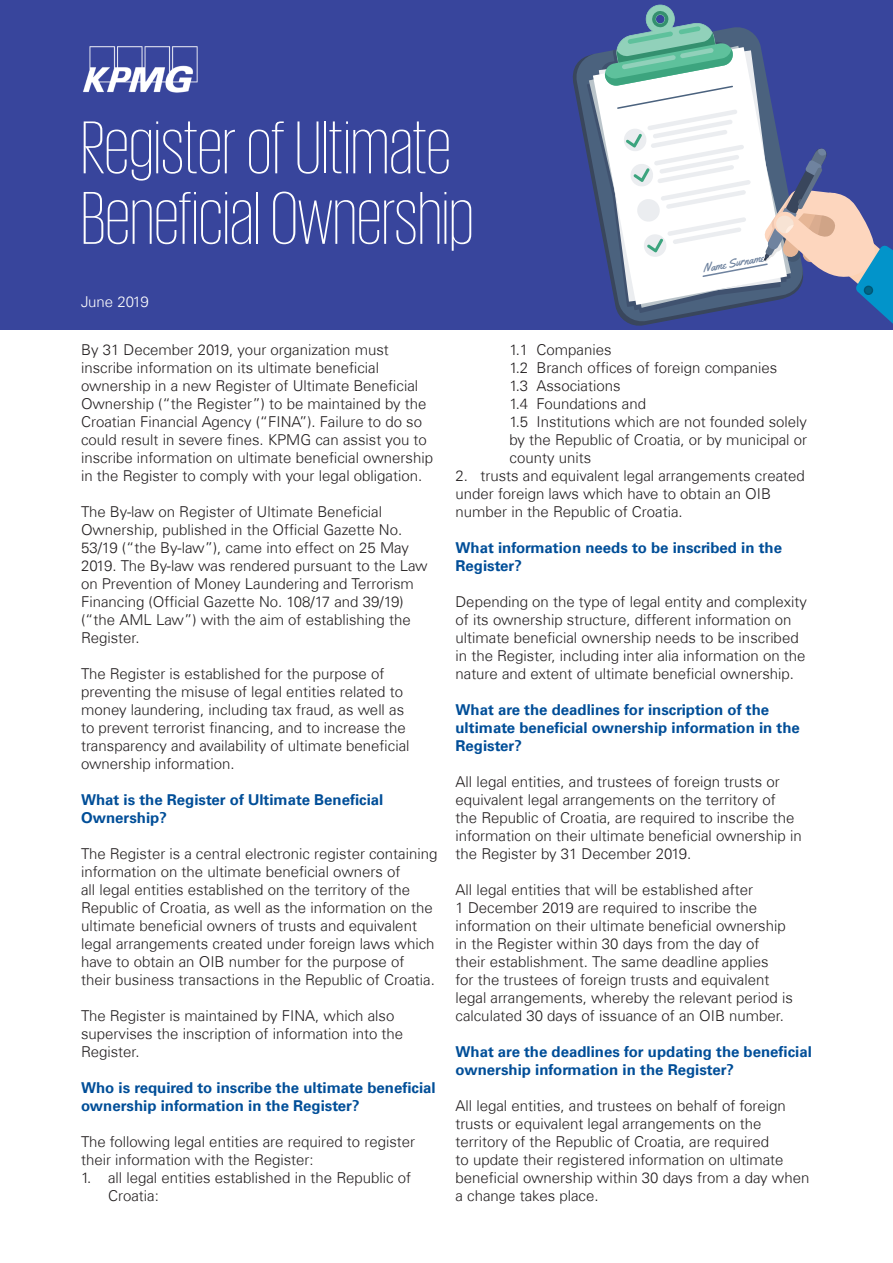
<style>
.page{position:relative;width:893px;height:1263px;background:#fff}
.page>*{position:absolute;margin:0;border:0;box-sizing:border-box;transform-origin:0 0}
.Title_60pt{font:200 76.5px/70.5px "KPMG";color:#fff}
.Subhead_10pt{font:300 15px/18px "Universfor KPMG";color:#231f20}
.Subhead_10pt-2{font:700 15px/18px "Universfor KPMG";color:#004e98}
.Header_date{font:300 15px "Universfor KPMG";letter-spacing:-.01em;color:#fff}
.t1{font:11.7px "Yellowtail";color:#6f839f}
</style>
<div class="page">
<div style="left:0;top:0;width:893px;height:330px;background:#38459c"></div>
<img style="left:83px;top:46px;width:115px;height:47px">
<svg style="left:574px;top:56px;width:13px;height:99px"></svg>
<svg style="left:589px;top:54px;width:4px;height:133px"></svg>
<svg style="left:593px;top:52px;width:8px;height:177px"></svg>
<svg style="left:601px;top:4px;width:292px;height:320px"></svg>
<svg style="left:864px;top:286px;width:9px;height:9px"></svg>
<div style="left:865px;top:287px;width:7px;height:7px;background:#006586;border-radius:50%"></div>
<p class="Title_60pt" style="left:81px;top:111px;width:394px">Register of Ultimate<br>Beneficial Ownership</p>
<p class="Header_date" style="left:81px;top:292px;width:69px">June 2019</p>
<p class="t1" style="left:702px;top:261px;width:63px;rotate:-11deg">Name Surname</p>
<p class="Subhead_10pt" style="left:81px;top:341px;width:353px">By 31 December 2019, your organization must inscribe information on its ultimate beneficial ownership in a new Register of Ultimate Beneficial Ownership (“the Register”) to be maintained by the Croatian Financial Agency (“FINA”). Failure to do so could result in severe fines. KPMG can assist you to inscribe information on ultimate beneficial ownership in the Register to comply with your legal obligation.</p>
<p class="Subhead_10pt" style="left:81px;top:503px;width:348px">The By-law on Register of Ultimate Beneficial Ownership, published in the Official Gazette No.<br>53/19 (“the By-law”), came into effect on 25 May 2019. The By-law was rendered pursuant to the Law on Prevention of Money Laundering and Terrorism Financing (Official Gazette No. 108/17 and 39/19) (“the AML Law”) with the aim of establishing the Register.</p>
<p class="Subhead_10pt" style="left:81px;top:665px;width:330px">The Register is established for the purpose of preventing the misuse of legal entities related to money laundering, including tax fraud, as well as to prevent terrorist financing, and to increase the transparency and availability of ultimate beneficial ownership information.</p>
<p class="Subhead_10pt-2" style="left:81px;top:791px;width:304px">What is the Register of Ultimate Beneficial<br>Ownership?</p>
<p class="Subhead_10pt" style="left:81px;top:845px;width:358px">The Register is a central electronic register containing information on the ultimate beneficial owners of<br>all legal entities established on the territory of the Republic of Croatia, as well as the information on the ultimate beneficial owners of trusts and equivalent legal arrangements created under foreign laws which have to obtain an OIB number for the purpose of their business transactions in the Republic of Croatia.</p>
<p class="Subhead_10pt" style="left:81px;top:1007px;width:324px">The Register is maintained by FINA, which also supervises the inscription of information into the<br>Register.</p>
<p class="Subhead_10pt-2" style="left:81px;top:1079px;width:356px">Who is required to inscribe the ultimate beneficial ownership information in the Register?</p>
<p class="Subhead_10pt" style="left:81px;top:1133px;width:336px">The following legal entities are required to register their information with the Register:</p>
<p class="Subhead_10pt" style="left:108px;top:1169px;width:305px;text-indent:-27px">1. all legal entities established in the Republic of<br>Croatia:</p>
<p class="Subhead_10pt" style="left:509px;top:341px;width:104px">1.1 Companies</p>
<p class="Subhead_10pt" style="left:509px;top:359px;width:269px">1.2 Branch offices of foreign companies</p>
<p class="Subhead_10pt" style="left:509px;top:377px;width:113px">1.3 Associations</p>
<p class="Subhead_10pt" style="left:509px;top:395px;width:138px">1.4 Foundations and</p>
<p class="Subhead_10pt" style="left:509px;top:413px;width:299px;text-align:justify">1.5 Institutions which are not founded solely by the Republic of Croatia, or by municipal or county units</p>
<p class="Subhead_10pt" style="left:455px;top:467px;width:351px">2. trusts and equivalent legal arrangements created under foreign laws which have to obtain an OIB number in the Republic of Croatia.</p>
<p class="Subhead_10pt-2" style="left:455px;top:539px;width:328px">What information needs to be inscribed in the<br>Register?</p>
<p class="Subhead_10pt" style="left:455px;top:593px;width:353px">Depending on the type of legal entity and complexity of its ownership structure, different information on ultimate beneficial ownership needs to be inscribed in the Register, including inter alia information on the nature and extent of ultimate beneficial ownership.</p>
<p class="Subhead_10pt-2" style="left:455px;top:701px;width:346px">What are the deadlines for inscription of the ultimate beneficial ownership information in the<br>Register?</p>
<p class="Subhead_10pt" style="left:455px;top:773px;width:348px">All legal entities, and trustees of foreign trusts or equivalent legal arrangements on the territory of<br>the Republic of Croatia, are required to inscribe the information on their ultimate beneficial ownership in the Register by 31 December 2019.</p>
<p class="Subhead_10pt" style="left:455px;top:881px;width:339px">All legal entities that will be established after<br>1 December 2019 are required to inscribe the information on their ultimate beneficial ownership in the Register within 30 days from the day of their establishment. The same deadline applies<br>for the trustees of foreign trusts and equivalent legal arrangements, whereby the relevant period is calculated 30 days of issuance of an OIB number.</p>
<p class="Subhead_10pt-2" style="left:455px;top:1043px;width:358px">What are the deadlines for updating the beneficial</p>
<p class="Subhead_10pt-2" style="left:455px;top:1061px;width:280px">ownership information in the Register?</p>
<p class="Subhead_10pt" style="left:455px;top:1097px;width:355px">All legal entities, and trustees on behalf of foreign trusts or equivalent legal arrangements on the territory of the Republic of Croatia, are required<br>to update their registered information on ultimate beneficial ownership within 30 days from a day when a change takes place.</p>
</div>
